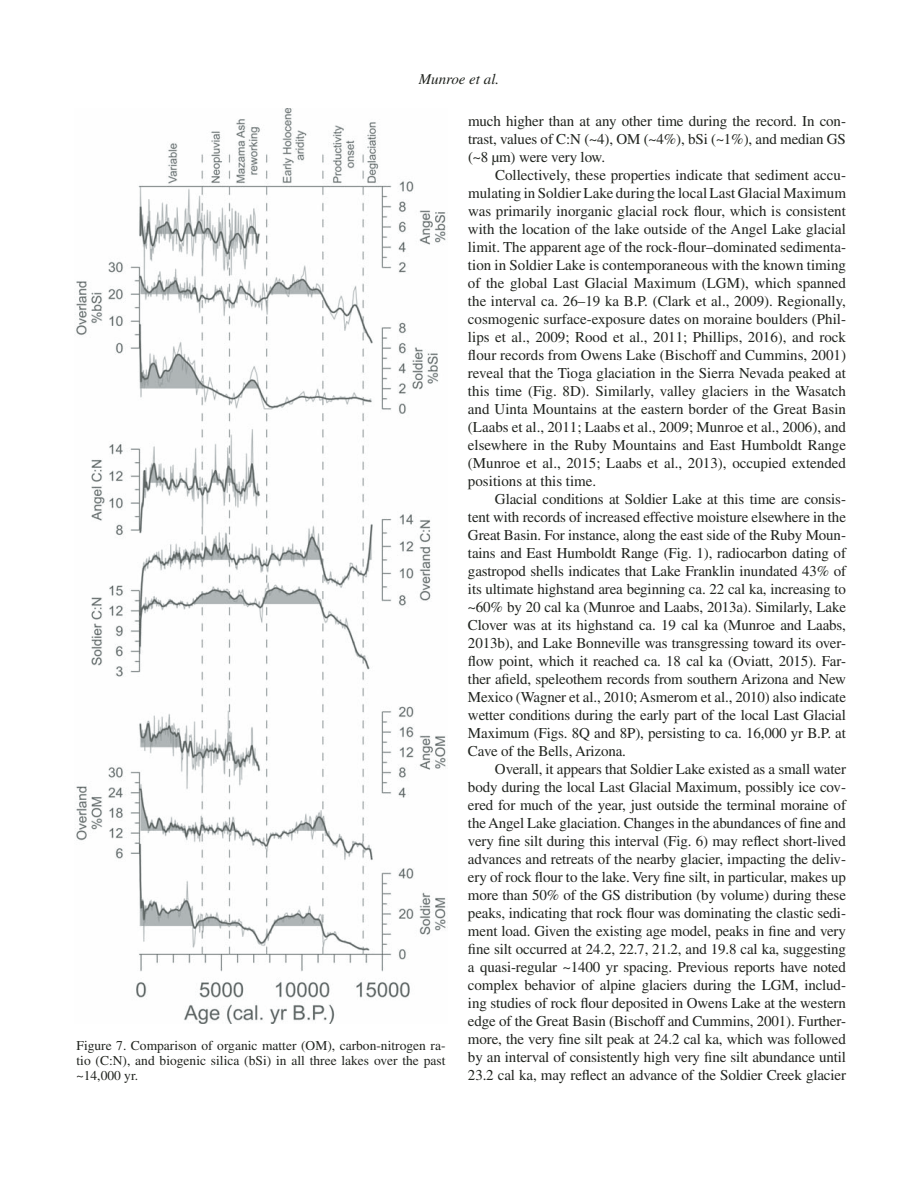
<style>
.page{position:relative;width:918px;height:1188px;background:#fff}
.page>*{position:absolute;margin:0;border:0;box-sizing:border-box;transform-origin:0 0}
.t1{font:15px/18px "Times";letter-spacing:-.01em;color:#20231e;text-align:justify}
.t2{font:italic 15px "Times";color:#20231e}
.t3{font:13.5px/15px "Times";color:#20231e;text-align:justify}
</style>
<div class="page">
<img style="left:76px;top:108px;width:370px;height:916px">
<p class="t2" style="left:419px;top:73px;width:82px">Munroe et al.</p>
<p class="t1" style="left:468px;top:113px;width:380px">much higher than at any other time during the record. In con&shy;trast, values of C:N (~4), OM (~4%), bSi (~1%), and median GS (~8 µm) were very low.</p>
<p class="t1" style="left:468px;top:167px;width:380px;text-indent:27px">Collectively, these properties indicate that sediment accu&shy;mulating in Soldier Lake during the local Last Glacial Maximum was primarily inorganic glacial rock flour, which is consistent with the location of the lake outside of the Angel Lake glacial limit. The apparent age of the rock-flour–dominated sedimenta&shy;tion in Soldier Lake is contemporaneous with the known timing of the global Last Glacial Maximum (LGM), which spanned the interval ca. 26–19 ka B.P. (Clark et al., 2009). Regionally, cosmogenic surface-exposure dates on moraine boulders (Phil&shy;lips et al., 2009; Rood et al., 2011; Phillips, 2016), and rock flour records from Owens Lake (Bischoff and Cummins, 2001) reveal that the Tioga glaciation in the Sierra Nevada peaked at this time (Fig. 8D). Similarly, valley glaciers in the Wasatch and Uinta Mountains at the eastern border of the Great Basin (Laabs et al., 2011; Laabs et al., 2009; Munroe et al., 2006), and elsewhere in the Ruby Mountains and East Humboldt Range (Munroe et al., 2015; Laabs et al., 2013), occupied extended positions at this time.</p>
<p class="t1" style="left:468px;top:491px;width:380px;text-indent:27px">Glacial conditions at Soldier Lake at this time are consis&shy;tent with records of increased effective moisture elsewhere in the Great Basin. For instance, along the east side of the Ruby Moun&shy;tains and East Humboldt Range (Fig. 1), radiocarbon dating of gastropod shells indicates that Lake Franklin inundated 43% of its ultimate highstand area beginning ca. 22 cal ka, increasing to ~60% by 20 cal ka (Munroe and Laabs, 2013a). Similarly, Lake Clover was at its highstand ca. 19 cal ka (Munroe and Laabs, 2013b), and Lake Bonneville was transgressing toward its over&shy;flow point, which it reached ca. 18 cal ka (Oviatt, 2015). Far&shy;ther afield, speleothem records from southern Arizona and New Mexico (Wagner et al., 2010; Asmerom et al., 2010) also indicate wetter conditions during the early part of the local Last Glacial Maximum (Figs. 8Q and 8P), persisting to ca. 16,000 yr B.P. at Cave of the Bells, Arizona.</p>
<p class="t1" style="left:468px;top:761px;width:380px;text-indent:27px">Overall, it appears that Soldier Lake existed as a small water body during the local Last Glacial Maximum, possibly ice cov&shy;ered for much of the year, just outside the terminal moraine of the Angel Lake glaciation. Changes in the abundances of fine and very fine silt during this interval (Fig. 6) may reflect short-lived advances and retreats of the nearby glacier, impacting the deliv&shy;ery of rock flour to the lake. Very fine silt, in particular, makes up more than 50% of the GS distribution (by volume) during these peaks, indicating that rock flour was dominating the clastic sedi&shy;ment load. Given the existing age model, peaks in fine and very fine silt occurred at 24.2, 22.7, 21.2, and 19.8 cal ka, suggesting a quasi-regular ~1400 yr spacing. Previous reports have noted complex behavior of alpine glaciers during the LGM, includ&shy;ing studies of rock flour deposited in Owens Lake at the western edge of the Great Basin (Bischoff and Cummins, 2001). Further&shy;more, the very fine silt peak at 24.2 cal ka, which was followed by an interval of consistently high very fine silt abundance until 23.2 cal ka, may reflect an advance of the Soldier Creek glacier</p>
<p class="t3" style="left:76px;top:1039px;width:371px">Figure 7. Comparison of organic matter (OM), carbon-nitrogen ra&shy;tio (C:N), and biogenic silica (bSi) in all three lakes over the past ~14,000 yr.</p>
</div>
